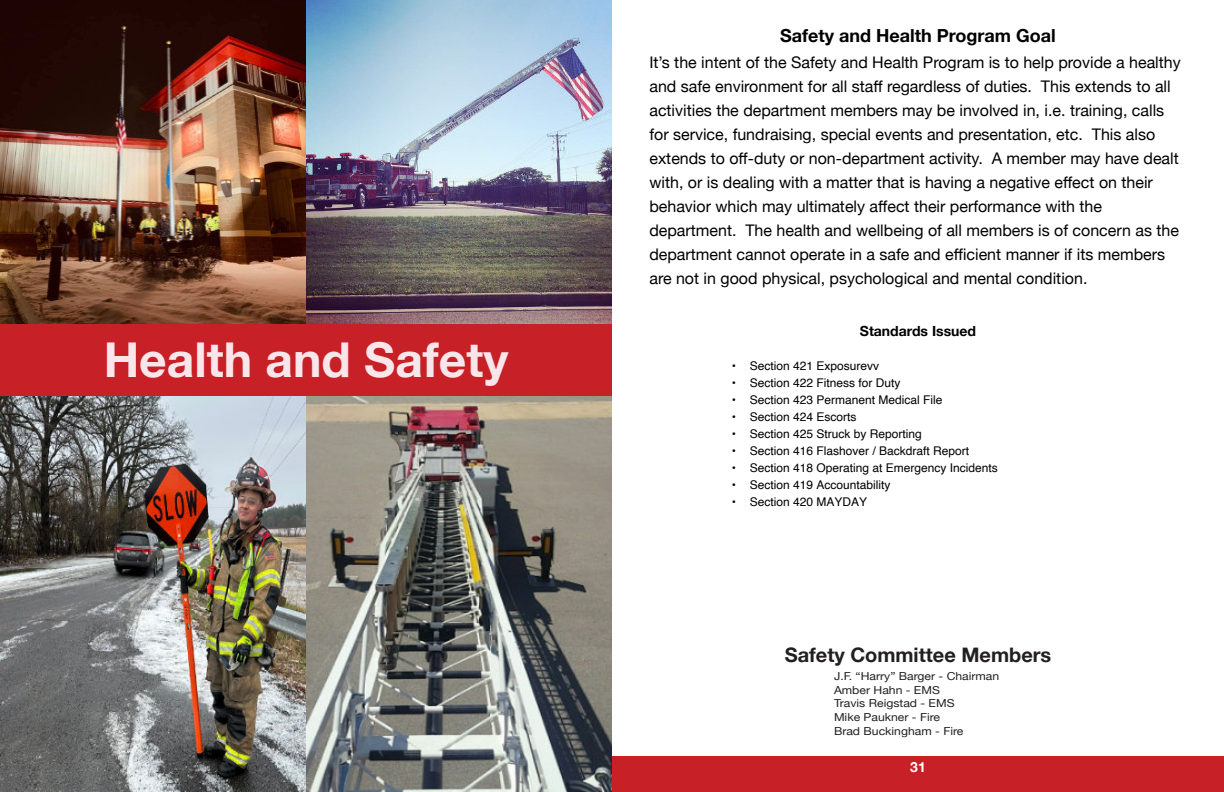
<style>
.page{position:relative;width:1224px;height:792px;background:#fff}
.page>*{position:absolute;margin:0;border:0;box-sizing:border-box;transform-origin:0 0}
.t1{font:700 48px "Helvetica Neue";color:#f9e6ea}
.t2{font:700 20px "Helvetica Neue";color:#231f20}
.t3{font:700 18px "Helvetica Neue";color:#000}
.t4{font:16px/24px "Helvetica Neue";color:#000}
.t5{font:700 14px "Helvetica Neue";color:#000}
.t6{font:700 14px "Helvetica Neue";color:#fffefe}
.t7{font:12px "Helvetica";color:#000}
.t8{font:11px/13.8px "Helvetica Neue";color:#231f20;scale:1.11 1}
</style>
<div class="page">
<div style="left:0;top:324px;width:612px;height:72px;background:#c72026"></div>
<hr style="left:612px;top:324px;width:1px;height:72px;background:#c72026">
<img style="left:0;top:0;width:612px;height:324px">
<img style="left:0;top:396px;width:612px;height:396px">
<div style="left:612px;top:756px;width:612px;height:36px;background:#c72026"></div>
<h1 class="t1" style="left:104px;top:330px;width:406px">Health and Safety</h1>
<p class="t3" style="left:780px;top:24px;width:277px">Safety and Health Program Goal</p>
<p class="t4" style="left:649px;top:50px;width:533px">It’s the intent of the Safety and Health Program is to help provide a healthy and safe environment for all staff regardless of duties. This extends to all activities the department members may be involved in, i.e. training, calls for service, fundraising, special events and presentation, etc. This also extends to off-duty or non-department activity. A member may have dealt with, or is dealing with a matter that is having a negative effect on their behavior which may ultimately affect their performance with the department. The health and wellbeing of all members is of concern as the department cannot operate in a safe and efficient manner if its members are not in good physical, psychological and mental condition.</p>
<p class="t5" style="left:860px;top:322px;width:118px">Standards Issued</p>
<p class="t7" style="left:732px;top:361px;width:149px">• Section 421 Exposurevv</p>
<p class="t7" style="left:732px;top:378px;width:170px">• Section 422 Fitness for Duty</p>
<p class="t7" style="left:732px;top:395px;width:212px">• Section 423 Permanent Medical File</p>
<p class="t7" style="left:732px;top:412px;width:126px">• Section 424 Escorts</p>
<p class="t7" style="left:732px;top:429px;width:192px">• Section 425 Struck by Reporting</p>
<p class="t7" style="left:732px;top:446px;width:239px">• Section 416 Flashover / Backdraft Report</p>
<p class="t7" style="left:732px;top:463px;width:268px">• Section 418 Operating at Emergency Incidents</p>
<p class="t7" style="left:732px;top:480px;width:160px">• Section 419 Accountability</p>
<p class="t7" style="left:732px;top:497px;width:137px">• Section 420 MAYDAY</p>
<p class="t2" style="left:785px;top:643px;width:268px">Safety Committee Members</p>
<p class="t8" style="left:834px;top:669px;width:150px">J.F. “Harry” Barger - Chairman<br>Amber Hahn - EMS<br>Travis Reigstad - EMS<br>Mike Paukner - Fire<br>Brad Buckingham - Fire</p>
<p class="t6" style="left:910px;top:759px;width:17px">31</p>
</div>
